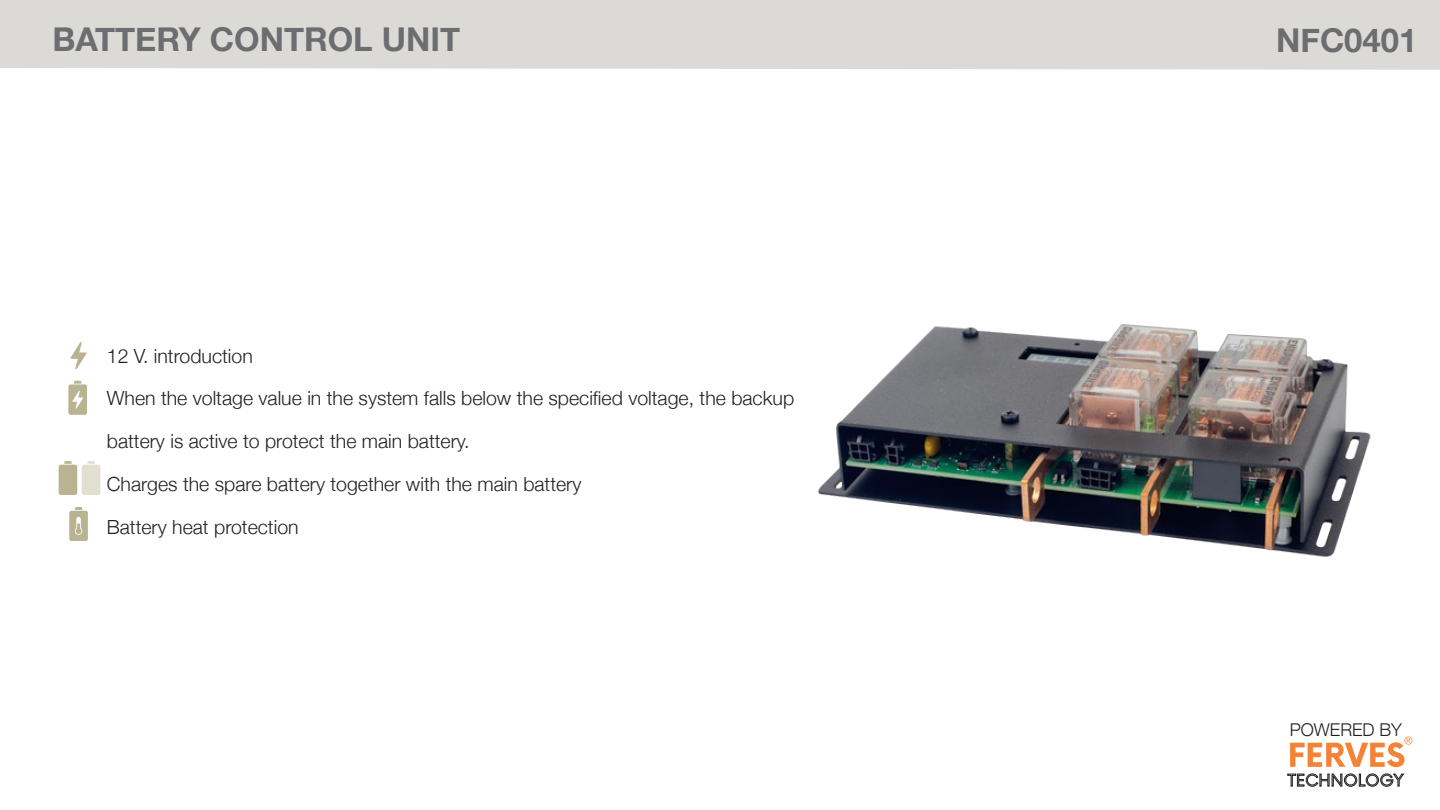
<style>
.page{position:relative;width:1440px;height:810px;background:#fff}
.page>*{position:absolute;margin:0;border:0;box-sizing:border-box;transform-origin:0 0}
.t1{font:700 32.85px "Helvetica Neue";color:#6c6d70}
.t2{font:300 19.5px/42.8px "Helvetica Neue";color:#231f20}
.t3{font:300 17.62px "Helvetica Neue";color:#231f20}
</style>
<div class="page">
<div style="left:0;top:0;width:1440px;height:70px;background:#dbdad7"></div>
<svg style="left:1290px;top:737px;width:122px;height:30px"></svg>
<svg style="left:1287px;top:774px;width:117px;height:13px"></svg>
<img style="left:817px;top:324px;width:554px;height:233px">
<svg style="left:70px;top:342px;width:17px;height:27px"></svg>
<svg style="left:69px;top:507px;width:19px;height:34px"></svg>
<div style="left:68px;top:384px;width:19px;height:31px;background:#b8b391;border-radius:2px"></div>
<svg style="left:74px;top:381px;width:7px;height:3px"></svg>
<svg style="left:72px;top:391px;width:11px;height:18px"></svg>
<div style="left:59px;top:465px;width:18px;height:30px;background:#b8b391;border-radius:2px"></div>
<svg style="left:64px;top:461px;width:8px;height:3px"></svg>
<div style="left:82px;top:465px;width:18px;height:30px;background:#e1dfd0;border-radius:2px"></div>
<svg style="left:87px;top:461px;width:8px;height:3px"></svg>
<p class="t1" style="left:52px;top:13px;width:409px">BATTERY CONTROL UNIT</p>
<p class="t1" style="left:1276px;top:14px;width:143px">NFC0401</p>
<p class="t2" style="left:107px;top:333px;width:147px">12 V. introduction</p>
<p class="t2" style="left:107px;top:376px;width:689px">When the voltage value in the system falls below the specified voltage, the backup battery is active to protect the main battery.</p>
<p class="t2" style="left:107px;top:461px;width:476px">Charges the spare battery together with the main battery</p>
<p class="t2" style="left:107px;top:504px;width:193px">Battery heat protection</p>
<p class="t3" style="left:1290px;top:715px;width:114px">POWERED BY</p>
</div>
